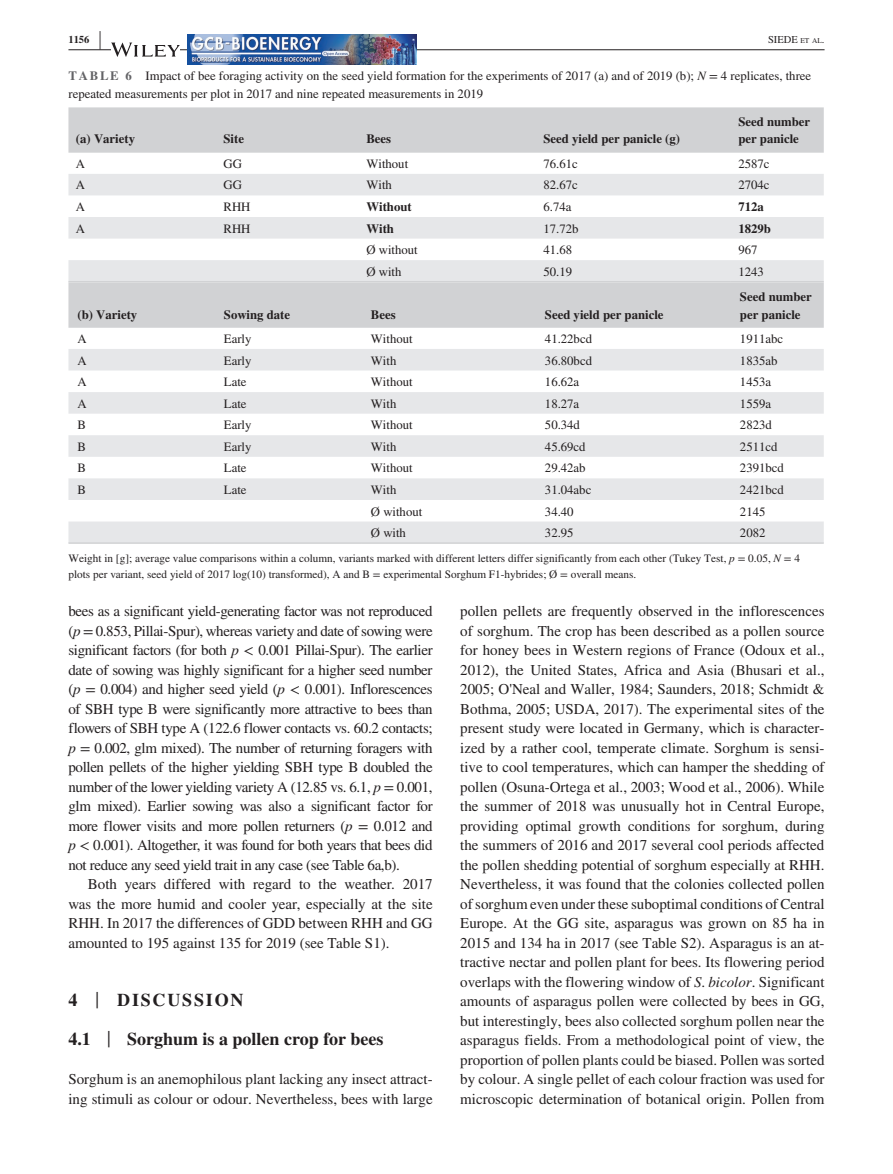
<style>
.page{position:relative;width:893px;height:1174px;background:#fff}
.page>*{position:absolute;margin:0;border:0;box-sizing:border-box;transform-origin:0 0}
.t1{font:700 25.95px "STIX";color:#231f20;scale:.36 1}
.t2{font:700 18px/39px "STIX";color:#231f20}
.t3{font:15px/19.5px "STIX";color:#231f20;text-align:justify}
.t4{font:12.75px/18px "STIX";color:#231f20}
.t5{font:700 12.75px/17.2px "STIX";color:#231f20}
.t6{font:11.25px/15.8px "STIX";color:#231f20}
.t7{font:10.5px "STIX";color:#231f20}
.t8{font:700 10.5px "STIX";color:#231f20}
.s1{font-size:7.35px}
.s2{font-weight:700;color:#636366}
.s3{font-style:italic}
.s4{font-weight:400;font-size:23.7px}
</style>
<div class="page">
<hr style="left:68px;top:49px;width:756px;height:1px;background:#231f20">
<svg style="left:111px;top:43px;width:69px;height:14px"></svg>
<img style="left:187px;top:35px;width:230px;height:30px">
<div style="left:68px;top:107px;width:756px;height:46px;background:#d1d2d4"></div>
<svg style="left:68px;top:174px;width:756px;height:107px;fill:#e6e7e9"></svg>
<hr style="left:68px;top:281px;width:148px;height:1px;background:#d1d2d4">
<hr style="left:216px;top:281px;width:143px;height:1px;background:#d1d2d4">
<hr style="left:359px;top:281px;width:177px;height:1px;background:#d1d2d4">
<hr style="left:536px;top:281px;width:195px;height:1px;background:#d1d2d4">
<hr style="left:731px;top:281px;width:93px;height:1px;background:#d1d2d4">
<div style="left:68px;top:282px;width:756px;height:46px;background:#d1d2d4"></div>
<svg style="left:68px;top:349px;width:756px;height:193px;fill:#e6e7e9"></svg>
<hr style="left:68px;top:542px;width:147px;height:2px;background:#d1d2d4">
<hr style="left:215px;top:542px;width:147px;height:2px;background:#d1d2d4">
<hr style="left:362px;top:542px;width:174px;height:2px;background:#d1d2d4">
<hr style="left:536px;top:542px;width:195px;height:2px;background:#d1d2d4">
<hr style="left:731px;top:542px;width:93px;height:2px;background:#d1d2d4">
<p class="t8" style="left:68px;top:33px;width:22px">1156</p>
<h1 class="t1" style="left:99px;top:25px;width:7px">|</h1>
<p class="t7" style="left:768px;top:32px;width:58px">SIEDE <span class="s1">et al</span>.</p>
<p class="t4" style="left:68px;top:67px;width:744px"><span class="s2">TABLE 6</span> Impact of bee foraging activity on the seed yield formation for the experiments of 2017 (a) and of 2019 (b); <span class="s3">N</span> = 4 replicates, three repeated measurements per plot in 2017 and nine repeated measurements in 2019</p>
<p class="t5" style="left:76px;top:130px;width:61px">(a) Variety</p>
<p class="t5" style="left:223px;top:130px;width:22px">Site</p>
<p class="t5" style="left:366px;top:130px;width:26px">Bees</p>
<p class="t5" style="left:543px;top:130px;width:138px">Seed yield per panicle (g)</p>
<p class="t5" style="left:738px;top:113px;width:73px">Seed number per panicle</p>
<p class="t4" style="left:76px;top:155px;width:11px">A</p>
<p class="t4" style="left:223px;top:155px;width:20px">GG</p>
<p class="t4" style="left:366px;top:155px;width:43px">Without</p>
<p class="t4" style="left:543px;top:155px;width:36px">76.61c</p>
<p class="t4" style="left:738px;top:155px;width:33px">2587c</p>
<p class="t4" style="left:76px;top:177px;width:11px">A</p>
<p class="t4" style="left:223px;top:177px;width:20px">GG</p>
<p class="t4" style="left:366px;top:177px;width:27px">With</p>
<p class="t4" style="left:543px;top:177px;width:36px">82.67c</p>
<p class="t4" style="left:738px;top:177px;width:33px">2704c</p>
<p class="t4" style="left:76px;top:199px;width:11px">A</p>
<p class="t4" style="left:223px;top:199px;width:28px">RHH</p>
<p class="t5" style="left:366px;top:198px;width:47px">Without</p>
<p class="t4" style="left:543px;top:199px;width:29px">6.74a</p>
<p class="t5" style="left:738px;top:198px;width:27px">712a</p>
<p class="t4" style="left:76px;top:220px;width:11px">A</p>
<p class="t4" style="left:223px;top:220px;width:28px">RHH</p>
<p class="t5" style="left:366px;top:219px;width:29px">With</p>
<p class="t4" style="left:543px;top:220px;width:37px">17.72b</p>
<p class="t5" style="left:738px;top:219px;width:34px">1829b</p>
<p class="t4" style="left:366px;top:242px;width:53px">Ø without</p>
<p class="t4" style="left:543px;top:242px;width:30px">41.68</p>
<p class="t4" style="left:738px;top:242px;width:21px">967</p>
<p class="t4" style="left:366px;top:263px;width:37px">Ø with</p>
<p class="t4" style="left:543px;top:263px;width:30px">50.19</p>
<p class="t4" style="left:738px;top:263px;width:27px">1243</p>
<p class="t5" style="left:77px;top:305px;width:61px">(b) Variety</p>
<p class="t5" style="left:224px;top:305px;width:68px">Sowing date</p>
<p class="t5" style="left:371px;top:305px;width:26px">Bees</p>
<p class="t5" style="left:545px;top:305px;width:120px">Seed yield per panicle</p>
<p class="t5" style="left:740px;top:288px;width:73px">Seed number per panicle</p>
<p class="t4" style="left:77px;top:330px;width:11px">A</p>
<p class="t4" style="left:224px;top:330px;width:29px">Early</p>
<p class="t4" style="left:371px;top:330px;width:43px">Without</p>
<p class="t4" style="left:545px;top:330px;width:49px">41.22bcd</p>
<p class="t4" style="left:740px;top:330px;width:45px">1911abc</p>
<p class="t4" style="left:77px;top:352px;width:11px">A</p>
<p class="t4" style="left:224px;top:352px;width:29px">Early</p>
<p class="t4" style="left:371px;top:352px;width:27px">With</p>
<p class="t4" style="left:545px;top:352px;width:49px">36.80bcd</p>
<p class="t4" style="left:740px;top:352px;width:39px">1835ab</p>
<p class="t4" style="left:77px;top:374px;width:11px">A</p>
<p class="t4" style="left:224px;top:374px;width:24px">Late</p>
<p class="t4" style="left:371px;top:374px;width:43px">Without</p>
<p class="t4" style="left:545px;top:374px;width:36px">16.62a</p>
<p class="t4" style="left:740px;top:374px;width:33px">1453a</p>
<p class="t4" style="left:77px;top:395px;width:11px">A</p>
<p class="t4" style="left:224px;top:395px;width:24px">Late</p>
<p class="t4" style="left:371px;top:395px;width:27px">With</p>
<p class="t4" style="left:545px;top:395px;width:36px">18.27a</p>
<p class="t4" style="left:740px;top:395px;width:33px">1559a</p>
<p class="t4" style="left:77px;top:417px;width:10px">B</p>
<p class="t4" style="left:224px;top:417px;width:29px">Early</p>
<p class="t4" style="left:371px;top:417px;width:43px">Without</p>
<p class="t4" style="left:545px;top:417px;width:37px">50.34d</p>
<p class="t4" style="left:740px;top:417px;width:33px">2823d</p>
<p class="t4" style="left:77px;top:438px;width:10px">B</p>
<p class="t4" style="left:224px;top:438px;width:29px">Early</p>
<p class="t4" style="left:371px;top:438px;width:27px">With</p>
<p class="t4" style="left:545px;top:438px;width:42px">45.69cd</p>
<p class="t4" style="left:740px;top:438px;width:39px">2511cd</p>
<p class="t4" style="left:77px;top:460px;width:10px">B</p>
<p class="t4" style="left:224px;top:460px;width:24px">Late</p>
<p class="t4" style="left:371px;top:460px;width:43px">Without</p>
<p class="t4" style="left:545px;top:460px;width:42px">29.42ab</p>
<p class="t4" style="left:740px;top:460px;width:45px">2391bcd</p>
<p class="t4" style="left:77px;top:481px;width:10px">B</p>
<p class="t4" style="left:224px;top:481px;width:24px">Late</p>
<p class="t4" style="left:371px;top:481px;width:27px">With</p>
<p class="t4" style="left:545px;top:481px;width:48px">31.04abc</p>
<p class="t4" style="left:740px;top:481px;width:45px">2421bcd</p>
<p class="t4" style="left:371px;top:503px;width:53px">Ø without</p>
<p class="t4" style="left:545px;top:503px;width:30px">34.40</p>
<p class="t4" style="left:740px;top:503px;width:27px">2145</p>
<p class="t4" style="left:371px;top:524px;width:37px">Ø with</p>
<p class="t4" style="left:545px;top:524px;width:30px">32.95</p>
<p class="t4" style="left:740px;top:524px;width:27px">2082</p>
<p class="t6" style="left:68px;top:551px;width:733px">Weight in [g]; average value comparisons within a column, variants marked with different letters differ significantly from each other (Tukey Test, <span class="s3">p</span> = 0.05, <span class="s3">N</span> = 4 plots per variant, seed yield of 2017 log(10) transformed), A and B = experimental Sorghum F1-hybrides; Ø = overall means.</p>
<p class="t3" style="left:68px;top:602px;width:366px">bees as a significant yield-generating factor was not reproduced (<span class="s3">p</span> = 0.853, Pillai-Spur), whereas variety and date of sowing were significant factors (for both <span class="s3">p</span> &lt; 0.001 Pillai-Spur). The earlier date of sowing was highly significant for a higher seed number (<span class="s3">p</span> = 0.004) and higher seed yield (<span class="s3">p</span> &lt; 0.001). Inflorescences of SBH type B were significantly more attractive to bees than flowers of SBH type A (122.6 flower contacts vs. 60.2 contacts; <span class="s3">p</span> = 0.002, glm mixed). The number of returning foragers with pollen pellets of the higher yielding SBH type B doubled the number of the lower yielding variety A (12.85 vs. 6.1, <span class="s3">p</span> = 0.001, glm mixed). Earlier sowing was also a significant factor for more flower visits and more pollen returners (<span class="s3">p</span> = 0.012 and <span class="s3">p</span> &lt; 0.001). Altogether, it was found for both years that bees did not reduce any seed yield trait in any case (see Table 6a,b).</p>
<p class="t3" style="left:68px;top:875px;width:366px;text-indent:20px">Both years differed with regard to the weather. 2017 was the more humid and cooler year, especially at the site RHH. In 2017 the differences of GDD between RHH and GG amounted to 195 against 135 for 2019 (see Table S1).</p>
<p class="t2" style="left:68px;top:980px;width:317px">4 <span class="s4">|</span> DISCUSSION<br>4.1 <span class="s4">|</span> Sorghum is a pollen crop for bees</p>
<p class="t3" style="left:68px;top:1070px;width:366px">Sorghum is an anemophilous plant lacking any insect attract&shy;ing stimuli as colour or odour. Nevertheless, bees with large</p>
<p class="t3" style="left:460px;top:602px;width:366px">pollen pellets are frequently observed in the inflorescences of sorghum. The crop has been described as a pollen source for honey bees in Western regions of France (Odoux et al., 2012), the United States, Africa and Asia (Bhusari et al., 2005; O'Neal and Waller, 1984; Saunders, 2018; Schmidt &amp; Bothma, 2005; USDA, 2017). The experimental sites of the present study were located in Germany, which is character&shy;ized by a rather cool, temperate climate. Sorghum is sensi&shy;tive to cool temperatures, which can hamper the shedding of pollen (Osuna-Ortega et al., 2003; Wood et al., 2006). While the summer of 2018 was unusually hot in Central Europe, providing optimal growth conditions for sorghum, during the summers of 2016 and 2017 several cool periods affected the pollen shedding potential of sorghum especially at RHH.<br>Nevertheless, it was found that the colonies collected pollen of sorghum even under these suboptimal conditions of Central Europe. At the GG site, asparagus was grown on 85 ha in 2015 and 134 ha in 2017 (see Table S2). Asparagus is an at&shy;tractive nectar and pollen plant for bees. Its flowering period overlaps with the flowering window of <span class="s3">S</span>. <span class="s3">bicolor</span>. Significant amounts of asparagus pollen were collected by bees in GG, but interestingly, bees also collected sorghum pollen near the asparagus fields. From a methodological point of view, the proportion of pollen plants could be biased. Pollen was sorted by colour. A single pellet of each colour fraction was used for microscopic determination of botanical origin. Pollen from</p>
</div>
